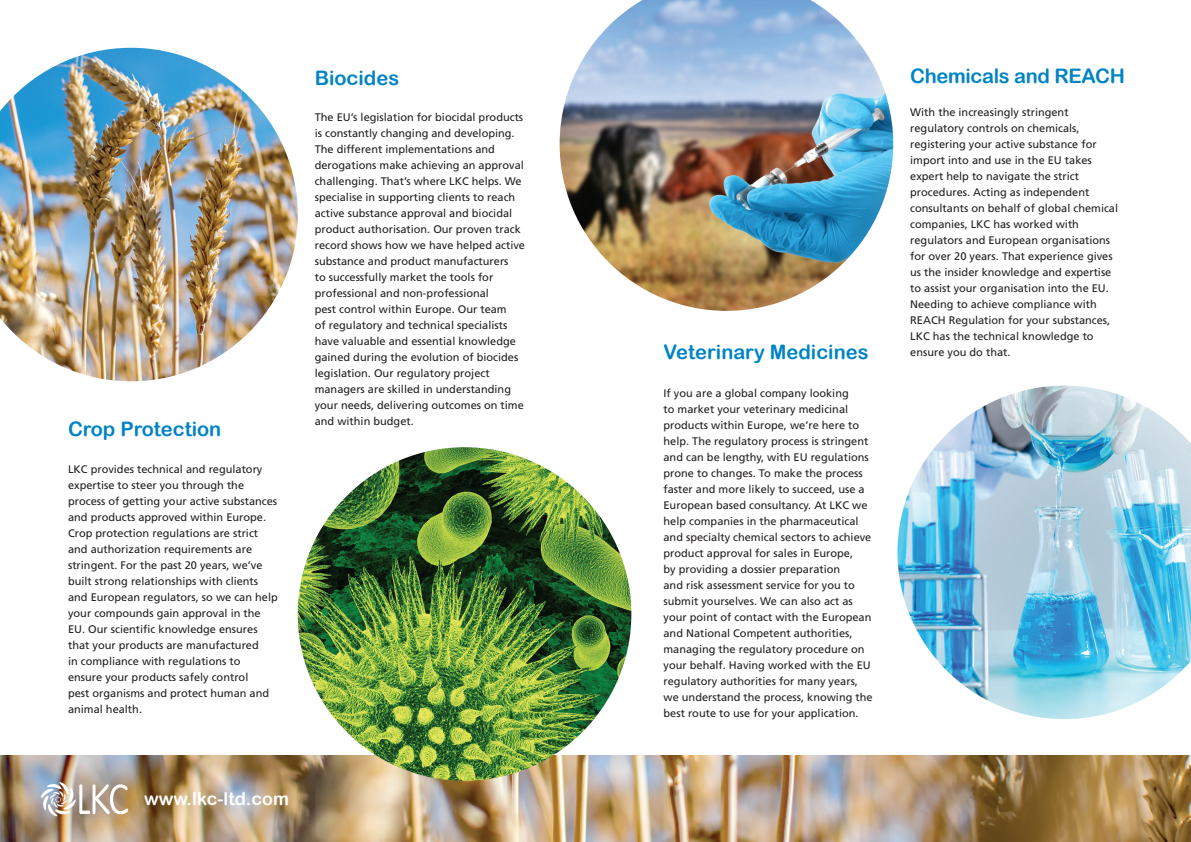
<style>
.page{position:relative;width:1191px;height:842px;background:#fff}
.page>*{position:absolute;margin:0;border:0;box-sizing:border-box;transform-origin:0 0}
.t1{font:20px "Arial Rounded MT Bold";color:#0084c6}
.t2{font:18px "Arial Rounded MT Bold";color:#fff}
.t3{font:11px/16px "Frutiger";color:#231f20}
</style>
<div class="page">
<img style="left:0;top:755px;width:1191px;height:87px">
<img style="left:298px;top:447px;width:333px;height:334px;border-radius:167px">
<img style="left:559px;top:0;width:334px;height:311px">
<img style="left:0;top:48px;width:298px;height:333px">
<img style="left:897px;top:386px;width:294px;height:333px">
<img style="left:41px;top:782px;width:87px;height:34px">
<h1 class="t1" style="left:68px;top:417px;width:155px">Crop Protection</h1>
<p class="t3" style="left:68px;top:461px;width:211px">LKC provides technical and regulatory expertise to steer you through the process of getting your active substances and products approved within Europe.<br>Crop protection regulations are strict and authorization requirements are stringent. For the past 20 years, we’ve built strong relationships with clients and European regulators, so we can help your compounds gain approval in the EU. Our scientific knowledge ensures that your products are manufactured<br>in compliance with regulations to<br>ensure your products safely control<br>pest organisms and protect human and animal health.</p>
<h1 class="t1" style="left:315px;top:66px;width:86px">Biocides</h1>
<h1 class="t1" style="left:910px;top:64px;width:216px">Chemicals and REACH</h1>
<p class="t3" style="left:315px;top:109px;width:212px">The EU’s legislation for biocidal products is constantly changing and developing.<br>The different implementations and derogations make achieving an approval challenging. That’s where LKC helps. We specialise in supporting clients to reach active substance approval and biocidal product authorisation. Our proven track record shows how we have helped active substance and product manufacturers<br>to successfully market the tools for professional and non-professional<br>pest control within Europe. Our team<br>of regulatory and technical specialists have valuable and essential knowledge gained during the evolution of biocides legislation. Our regulatory project managers are skilled in understanding your needs, delivering outcomes on time and within budget.</p>
<h1 class="t1" style="left:663px;top:340px;width:206px">Veterinary Medicines</h1>
<p class="t3" style="left:663px;top:385px;width:211px">If you are a global company looking<br>to market your veterinary medicinal products within Europe, we’re here to help. The regulatory process is stringent and can be lengthy, with EU regulations prone to changes. To make the process faster and more likely to succeed, use a European based consultancy. At LKC we help companies in the pharmaceutical and specialty chemical sectors to achieve product approval for sales in Europe,<br>by providing a dossier preparation<br>and risk assessment service for you to submit yourselves. We can also act as your point of contact with the European and National Competent authorities, managing the regulatory procedure on your behalf. Having worked with the EU regulatory authorities for many years, we understand the process, knowing the best route to use for your application.</p>
<p class="t3" style="left:910px;top:104px;width:209px">With the increasingly stringent regulatory controls on chemicals, registering your active substance for import into and use in the EU takes expert help to navigate the strict procedures. Acting as independent consultants on behalf of global chemical companies, LKC has worked with regulators and European organisations for over 20 years. That experience gives us the insider knowledge and expertise to assist your organisation into the EU.<br>Needing to achieve compliance with REACH Regulation for your substances, LKC has the technical knowledge to ensure you do that.</p>
<h2 class="t2" style="left:144px;top:788px;width:147px">www.lkc-ltd.com</h2>
</div>
